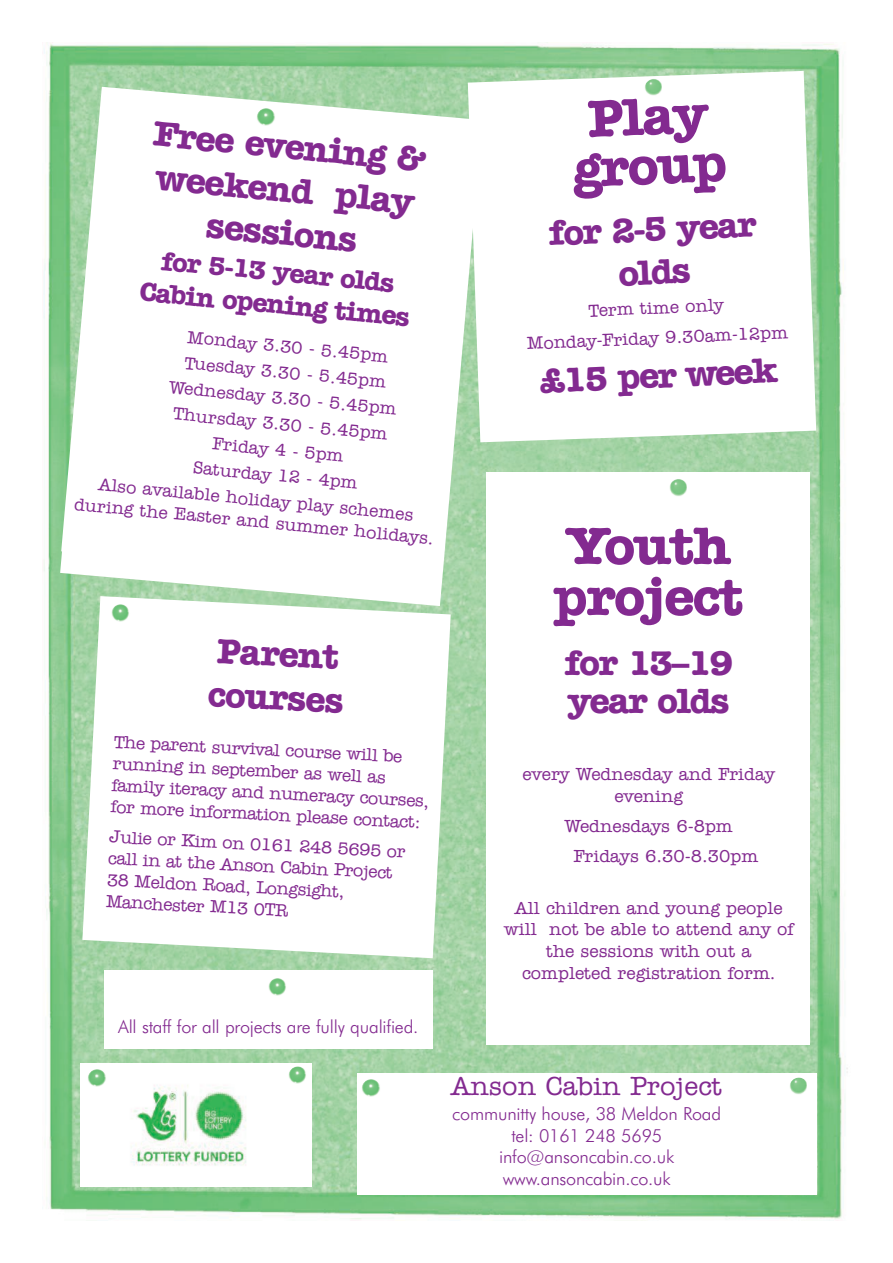
<style>
.page{position:relative;width:893px;height:1263px;background:#fff}
.page>*{position:absolute;margin:0;border:0;box-sizing:border-box;transform-origin:0 0}
.t1{font:700 54px/51px "Amer Typewriter IT Cby BT";letter-spacing:-.04em;color:#832a90}
.t2{font:700 36px/43.2px "Amer Typewriter IT Cby BT";letter-spacing:-.055em;color:#832a90;text-align:center}
.t3{font:700 27px/32.4px "Amer Typewriter IT Cby BT";color:#832a90;text-align:center}
.t4{font:500 27px "Amer Typewriter IT Cby BT";color:#832a90}
.t5{font:500 18px/21.6px "Amer Typewriter IT Cby BT";color:#832a90;text-align:center}
.t6{font:300 18px/21.6px "Futura BT";letter-spacing:-.01em;color:#832a90;text-align:center}
</style>
<div class="page">
<img style="left:43px;top:43px;width:805px;height:1176px">
<svg style="left:468px;top:71px;width:348px;height:371px"></svg>
<div style="left:357px;top:1072px;width:459px;height:122px;background:#fff"></div>
<svg style="left:82px;top:606px;width:369px;height:352px"></svg>
<img style="left:111px;top:604px;width:19px;height:18px;border-radius:50%">
<img style="left:644px;top:79px;width:20px;height:19px;border-radius:50%">
<svg style="left:60px;top:89px;width:422px;height:517px"></svg>
<img style="left:257px;top:108px;width:19px;height:18px;border-radius:50%">
<img style="left:789px;top:1078px;width:20px;height:19px;border-radius:50%">
<img style="left:362px;top:1079px;width:19px;height:18px;border-radius:50%">
<div style="left:80px;top:1063px;width:231px;height:123px;background:#fff"></div>
<img style="left:132px;top:1085px;width:114px;height:81px">
<img style="left:88px;top:1069px;width:19px;height:18px;border-radius:50%">
<img style="left:289px;top:1066px;width:19px;height:18px;border-radius:50%">
<div style="left:104px;top:970px;width:329px;height:79px;background:#fff"></div>
<div style="left:487px;top:472px;width:323px;height:573px;background:#fff"></div>
<img style="left:669px;top:479px;width:19px;height:19px;border-radius:50%">
<img style="left:268px;top:978px;width:19px;height:18px;border-radius:50%">
<h2 class="t2" style="left:155px;top:113px;width:275px;rotate:5deg">Free evening &amp; weekend play sessions</h2>
<h3 class="t3" style="left:144px;top:244px;width:273px;rotate:5deg">for 5-13 year olds<br>Cabin opening times</h3>
<p class="t5" style="left:186px;top:352px;width:204px;rotate:5deg">Tuesday 3.30 - 5.45pm</p>
<p class="t5" style="left:188px;top:327px;width:203px;rotate:5deg">Monday 3.30 - 5.45pm</p>
<p class="t5" style="left:170px;top:375px;width:230px;line-height:25.8px;rotate:5deg">Wednesday 3.30 - 5.45pm<br>Thursday 3.30 - 5.45pm<br>Friday 4 - 5pm</p>
<p class="t5" style="left:100px;top:474px;width:318px;rotate:5deg">Also available holiday play schemes</p>
<p class="t5" style="left:194px;top:457px;width:166px;rotate:5deg">Saturday 12 - 4pm</p>
<p class="t5" style="left:75px;top:494px;width:363px;rotate:5deg">during the Easter and summer holidays.</p>
<h2 class="t2" style="left:211px;top:628px;width:138px;text-align:left;rotate:3deg">Parent courses</h2>
<p class="t5" style="left:115px;top:730px;width:319px;text-align:left;rotate:3deg">The parent survival course will be running in september as well as family iteracy and numeracy courses, for more information please contact:</p>
<p class="t5" style="left:110px;top:825px;width:298px;text-align:left;rotate:3deg">Julie or Kim on 0161 248 5695 or call in at the Anson Cabin Project<br>38 Meldon Road, Longsight,<br>Manchester M13 0TR</p>
<p class="t6" style="left:118px;top:1015px;width:302px">All staff for all projects are fully qualified.</p>
<h1 class="t1" style="left:568px;top:95px;width:157px;line-height:49.5px;text-align:center;rotate:-3deg">Play group</h1>
<h2 class="t2" style="left:547px;top:212px;width:210px;rotate:-3deg">for 2-5 year olds</h2>
<p class="t5" style="left:524px;top:299px;width:263px;line-height:30px;rotate:-3deg">Term time only<br>Monday-Friday 9.30am-12pm</p>
<h2 class="t2" style="left:539px;top:360px;width:239px;rotate:-3deg">£15 per week</h2>
<h1 class="t1" style="left:553px;top:520px;width:192px">Youth project</h1>
<h2 class="t2" style="left:564px;top:644px;width:170px;line-height:37.5px;text-align:left">for 13–19 year olds</h2>
<p class="t5" style="left:523px;top:763px;width:254px">every Wednesday and Friday evening</p>
<p class="t5" style="left:573px;top:810px;width:186px;line-height:30.2px;text-align:left;text-indent:-9px">Wednesdays 6-8pm<br>Fridays 6.30-8.30pm</p>
<p class="t5" style="left:504px;top:897px;width:291px">All children and young people will not be able to attend any of the sessions with out a completed registration form.</p>
<h3 class="t4" style="left:451px;top:1069px;width:273px">Anson Cabin Project</h3>
<p class="t6" style="left:452px;top:1103px;width:270px">communitty house, 38 Meldon Road tel: 0161 248 5695 info@ansoncabin.co.uk www.ansoncabin.co.uk</p>
</div>
